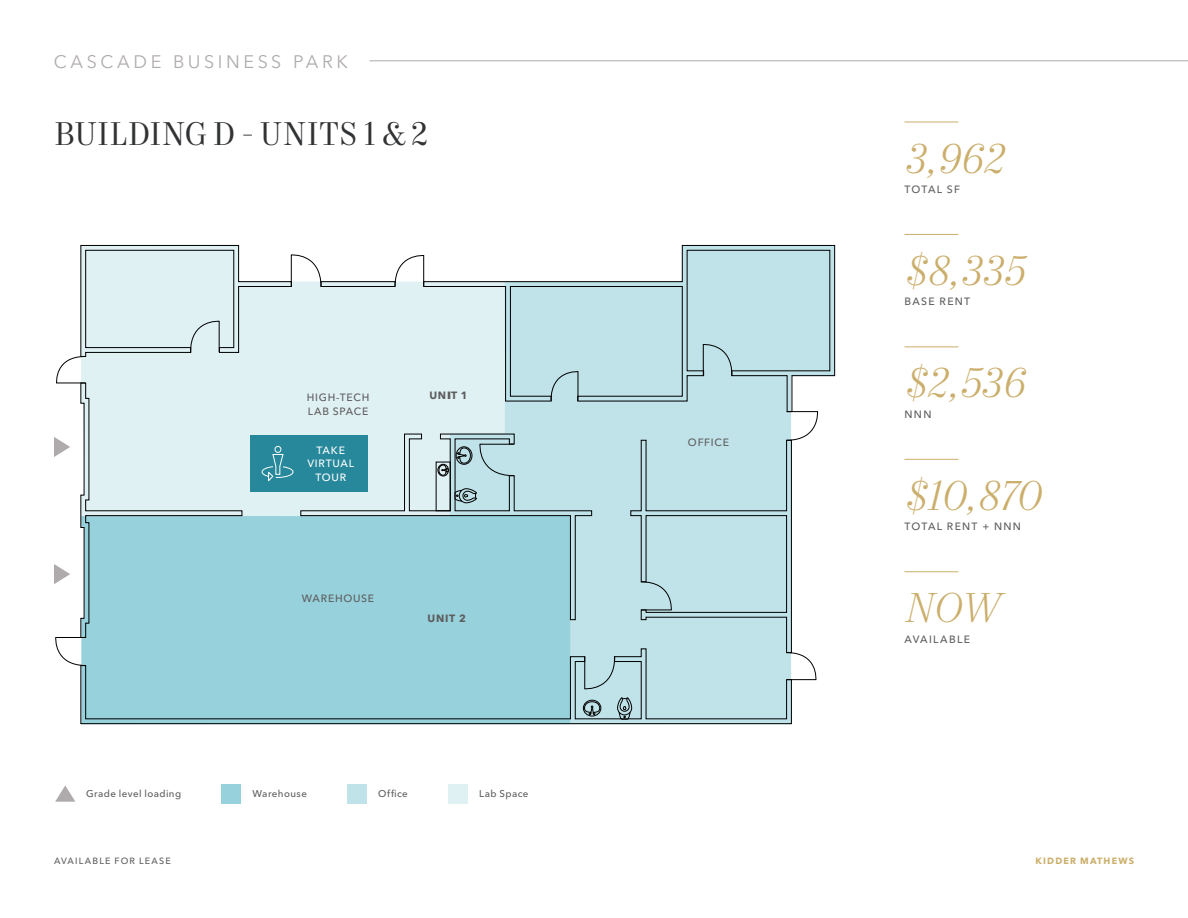
<style>
.page{position:relative;width:1188px;height:918px;background:#fff}
.page>*{position:absolute;margin:0;border:0;box-sizing:border-box;transform-origin:0 0}
.Stat_Italic_-_Gold_2023{font:italic 300 42px "Mort Modern 07";letter-spacing:.005em;color:#cbae6b}
.Headline_-_Level_2_-_Charcoal_2023{font:33px "Mort Modern 08";letter-spacing:.005em;color:#313234}
.t1{font:18px "Avenir Next LT Pro";letter-spacing:.2em;color:#afabac}
.Stat_Label_-_Ash_2023{font:500 10.5px "Avenir Next LT Pro";letter-spacing:.125em;color:#5e5d5d}
.Other_Callout_Text_-_Ash_2023{font:500 10.5px/13.5px "Avenir Next LT Pro";letter-spacing:.07em;color:#5e5d5d}
.Other_Callout_Text_-_White_2023{font:500 10.5px/13.5px "Avenir Next LT Pro";letter-spacing:.075em;color:#fff;text-align:center}
.Map_Highlight_-_Bold_-_Ash_2023{font:700 10.5px "Avenir Next LT Pro";letter-spacing:.075em;color:#5e5d5d}
.Notes_-_Ash_2023{font:500 9.75px "Avenir Next LT Pro";letter-spacing:.04em;color:#5e5d5d}
.t2{font:500 9px "Avenir Next LT Pro";letter-spacing:.13em;color:#5e5d5d}
.t3{font:700 9px "Avenir Next LT Pro";letter-spacing:.13em;color:#cbae6b}
</style>
<div class="page">
<hr style="left:904px;top:122px;width:54px;height:1px;background:#cbae6b">
<hr style="left:904px;top:234px;width:54px;height:1px;background:#cbae6b">
<hr style="left:904px;top:346px;width:54px;height:1px;background:#cbae6b">
<hr style="left:904px;top:459px;width:54px;height:1px;background:#cbae6b">
<hr style="left:904px;top:571px;width:54px;height:1px;background:#cbae6b">
<svg style="left:80px;top:245px;width:754px;height:479px;background:#b4dae1"></svg>
<svg style="left:55px;top:785px;width:20px;height:17px"></svg>
<div style="left:251px;top:435px;width:117px;height:57px;background:#26889a"></div>
<svg style="left:54px;top:245px;width:267px;height:421px"></svg>
<div style="left:222px;top:784px;width:19px;height:19px;background:#97d1dc"></div>
<div style="left:448px;top:784px;width:19px;height:19px;background:#e0f1f4"></div>
<div style="left:347px;top:784px;width:19px;height:19px;background:#c0e3ea"></div>
<svg style="left:450px;top:246px;width:385px;height:478px;background:#bddde3"></svg>
<hr style="left:369px;top:61px;width:819px;height:1px;background:#afabac">
<h3 class="t1" style="left:54px;top:51px;width:296px">CASCADE BUSINESS PARK</h3>
<p class="Headline_-_Level_2_-_Charcoal_2023" style="left:54px;top:114px;width:376px">BUILDING D - UNITS 1 &amp; 2</p>
<p class="Notes_-_Ash_2023" style="left:86px;top:788px;width:97px">Grade level loading</p>
<p class="Other_Callout_Text_-_Ash_2023" style="left:307px;top:391px;width:64px">HIGH-TECH<br>LAB SPACE</p>
<p class="Other_Callout_Text_-_White_2023" style="left:307px;top:444px;width:48px">TAKE<br>VIRTUAL<br>TOUR</p>
<p class="Other_Callout_Text_-_Ash_2023" style="left:302px;top:591px;width:74px">WAREHOUSE</p>
<p class="Map_Highlight_-_Bold_-_Ash_2023" style="left:429px;top:389px;width:40px">UNIT 1</p>
<p class="Map_Highlight_-_Bold_-_Ash_2023" style="left:428px;top:612px;width:40px">UNIT 2</p>
<p class="Notes_-_Ash_2023" style="left:253px;top:788px;width:56px">Warehouse</p>
<p class="Notes_-_Ash_2023" style="left:378px;top:788px;width:31px">Office</p>
<p class="Notes_-_Ash_2023" style="left:479px;top:788px;width:51px">Lab Space</p>
<p class="Other_Callout_Text_-_Ash_2023" style="left:688px;top:436px;width:42px">OFFICE</p>
<p class="Stat_Italic_-_Gold_2023" style="left:904px;top:133px;width:101px">3,962</p>
<p class="Stat_Label_-_Ash_2023" style="left:904px;top:183px;width:57px">TOTAL SF</p>
<p class="Stat_Italic_-_Gold_2023" style="left:904px;top:245px;width:122px">$8,335</p>
<p class="Stat_Label_-_Ash_2023" style="left:904px;top:295px;width:67px">BASE RENT</p>
<p class="Stat_Italic_-_Gold_2023" style="left:904px;top:358px;width:122px">$2,536</p>
<p class="Stat_Label_-_Ash_2023" style="left:904px;top:408px;width:28px">NNN</p>
<p class="Stat_Italic_-_Gold_2023" style="left:904px;top:470px;width:138px">$10,870</p>
<p class="Stat_Label_-_Ash_2023" style="left:904px;top:520px;width:118px">TOTAL RENT + NNN</p>
<p class="Stat_Italic_-_Gold_2023" style="left:904px;top:583px;width:97px">NOW</p>
<p class="Stat_Label_-_Ash_2023" style="left:904px;top:633px;width:67px">AVAILABLE</p>
<p class="t2" style="left:54px;top:855px;width:118px">AVAILABLE FOR LEASE</p>
<p class="t3" style="left:1036px;top:855px;width:100px">KIDDER MATHEWS</p>
</div>
